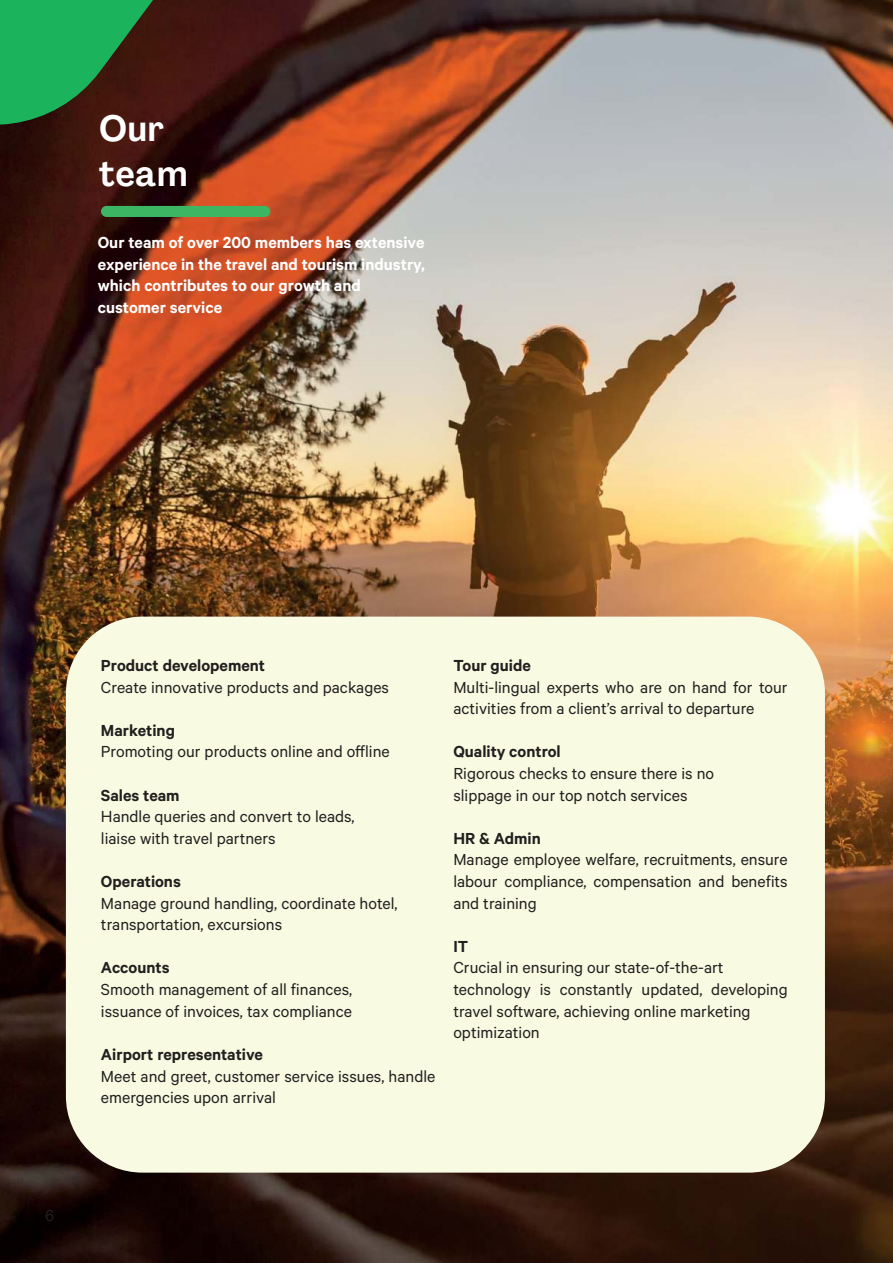
<style>
.page{position:relative;width:893px;height:1263px;background:#fff}
.page>*{position:absolute;margin:0;border:0;box-sizing:border-box;transform-origin:0 0}
.t1{font:700 36px/45px "Agrandir Text";color:#fff}
.t2{font:18px/21.6px "Calibre";color:#221f1f}
.t3{font:600 18px/21.6px "Calibre";color:#fff}
.t4{font:600 18px "Calibre";color:#221f1f}
</style>
<div class="page">
<img style="left:0;top:0;width:893px;height:1263px">
<div style="left:101px;top:206px;width:169px;height:11px;background:#3cb663;border-radius:6px"></div>
<div style="left:66px;top:617px;width:759px;height:555px;background:#f9fae2;border-radius:77px"></div>
<svg style="left:0;top:0;width:485px;height:142px;background:#504025"></svg>
<h1 class="t1" style="left:99px;top:109px;width:91px">Our team</h1>
<p class="t3" style="left:98px;top:232px;width:329px">Our team of over 200 members has extensive experience in the travel and tourism industry, which contributes to our growth and customer service</p>
<p class="t2" style="left:45px;top:1205px;width:10px">6</p>
<p class="t4" style="left:101px;top:658px;width:166px">Product developement</p>
<p class="t2" style="left:101px;top:677px;width:290px">Create innovative products and packages</p>
<p class="t4" style="left:101px;top:723px;width:76px">Marketing</p>
<p class="t2" style="left:101px;top:740px;width:290px">Promoting our products online and offline</p>
<p class="t4" style="left:101px;top:788px;width:80px">Sales team</p>
<p class="t2" style="left:101px;top:807px;width:255px">Handle queries and convert to leads, liaise with travel partners</p>
<p class="t4" style="left:101px;top:874px;width:81px">Operations</p>
<p class="t2" style="left:101px;top:893px;width:298px">Manage ground handling, coordinate hotel, transportation, excursions</p>
<p class="t4" style="left:101px;top:961px;width:70px">Accounts</p>
<p class="t2" style="left:101px;top:978px;width:253px">Smooth management of all finances, issuance of invoices, tax compliance</p>
<p class="t4" style="left:101px;top:1047px;width:163px">Airport representative</p>
<p class="t2" style="left:101px;top:1066px;width:336px">Meet and greet, customer service issues, handle emergencies upon arrival</p>
<p class="t4" style="left:453px;top:658px;width:79px">Tour guide</p>
<p class="t2" style="left:453px;top:677px;width:336px">Multi-lingual experts who are on hand for tour activities from a client’s arrival to departure</p>
<p class="t4" style="left:453px;top:745px;width:109px">Quality control</p>
<p class="t2" style="left:453px;top:764px;width:262px">Rigorous checks to ensure there is no slippage in our top notch services</p>
<p class="t4" style="left:453px;top:831px;width:89px">HR &amp; Admin</p>
<p class="t2" style="left:453px;top:850px;width:336px;text-align:justify">Manage employee welfare, recruitments, ensure labour compliance, compensation and benefits and training</p>
<p class="t4" style="left:453px;top:939px;width:16px">IT</p>
<p class="t2" style="left:453px;top:958px;width:336px">Crucial in ensuring our state-of-the-art technology is constantly updated, developing travel software, achieving online marketing optimization</p>
</div>
